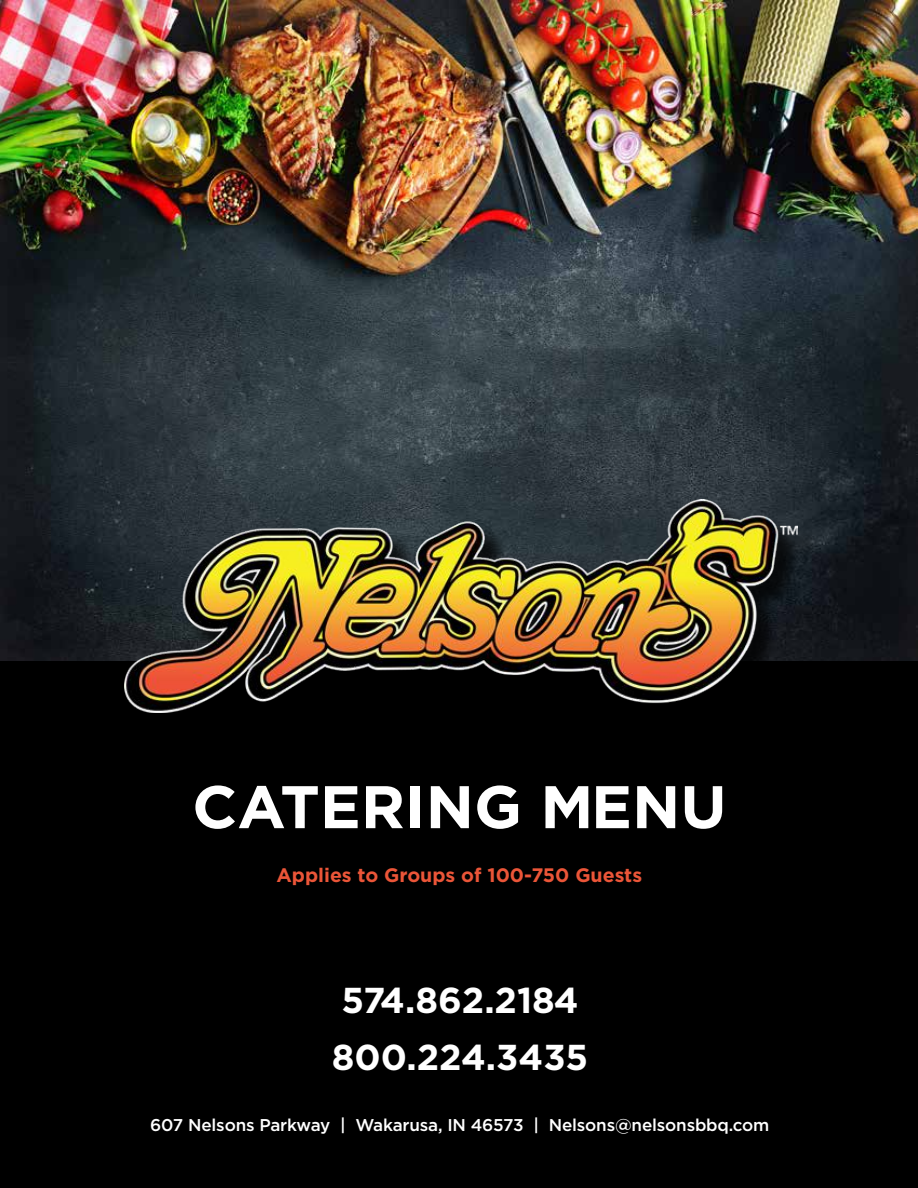
<style>
.page{position:relative;width:918px;height:1188px;background:#fff}
.page>*{position:absolute;margin:0;border:0;box-sizing:border-box;transform-origin:0 0}
.t1{font:700 60px "Gotham";color:#fff}
.t2{font:700 36px "Gotham";color:#fff}
.t3{font:700 19.5px "Gotham";color:#eb5538}
.t4{font:500 17.1px "Gotham";letter-spacing:-.01em;color:#fff}
</style>
<div class="page">
<img style="left:0;top:0;width:918px;height:662px">
<div style="left:0;top:662px;width:918px;height:526px;background:#000"></div>
<div style="left:127px;top:503px;width:695px;height:235px;background:#000;opacity:.75"></div>
<img style="left:124px;top:499px;width:673px;height:214px">
<h1 class="t1" style="left:192px;top:767px;width:536px">CATERING MENU</h1>
<p class="t3" style="left:277px;top:862px;width:367px">Applies to Groups of 100-750 Guests</p>
<h2 class="t2" style="left:341px;top:977px;width:239px">574.862.2184</h2>
<h2 class="t2" style="left:332px;top:1033px;width:258px">800.224.3435</h2>
<p class="t4" style="left:150px;top:1113px;width:621px">607 Nelsons Parkway | Wakarusa, IN 46573 | Nelsons@nelsonsbbq.com</p>
</div>
